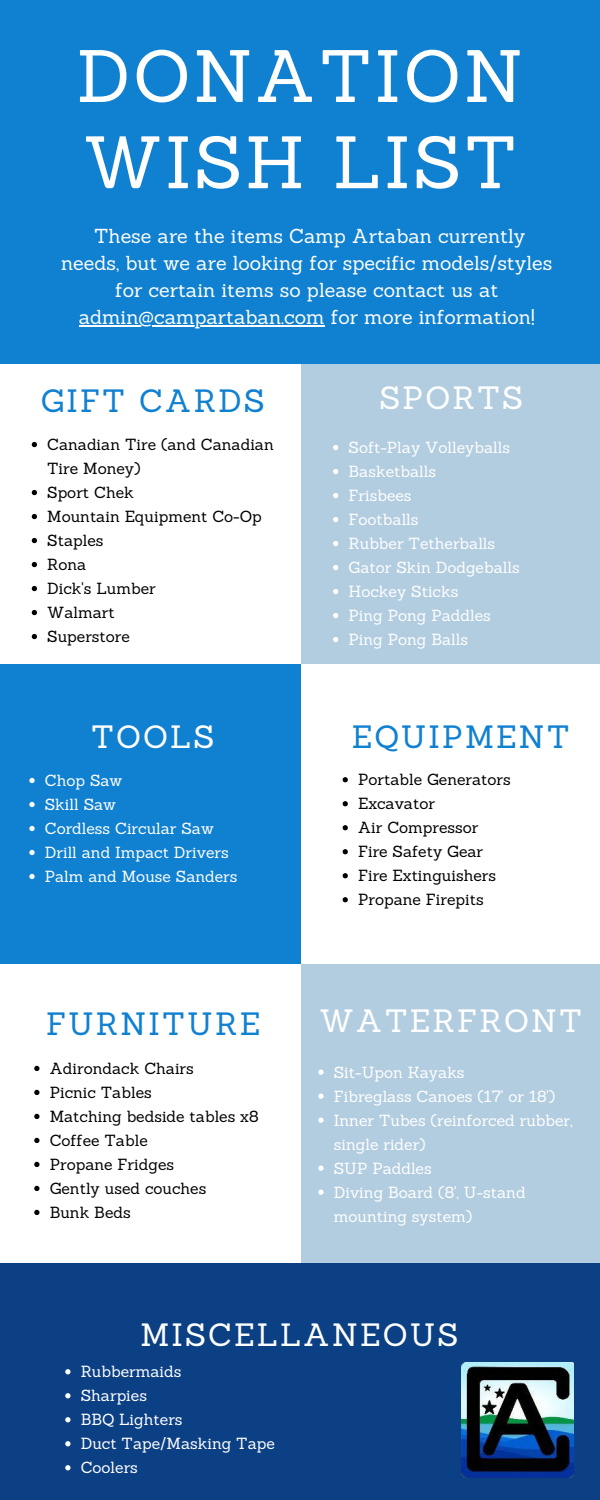
<style>
.page{position:relative;width:600px;height:1500px;background:#1080d1}
.page>*{position:absolute;margin:0;border:0;box-sizing:border-box;transform-origin:0 0}
.t1{font:72.3px/86.2px "Sanchez";letter-spacing:.04em;color:#fff}
.t2{font:31.4px "Sanchez";letter-spacing:.07em;color:#fff}
.t3{font:31.4px "Sanchez";letter-spacing:.07em;color:#1080d1}
.t4{font:19.7px/27px "Sanchez";color:#fff;text-align:center}
.t5{font:15.7px/24px "Sanchez";color:#fff}
.t6{font:15.7px/24px "Sanchez";color:#000}
</style>
<div class="page">
<div style="left:301px;top:664px;width:299px;height:300px;background:#fff"></div>
<div style="left:0;top:364px;width:600px;height:300px;background:#fff"></div>
<div style="left:2px;top:964px;width:598px;height:300px;background:#b3cde0"></div>
<div style="left:301px;top:364px;width:299px;height:300px;background:#b3cde0"></div>
<div style="left:0;top:964px;width:301px;height:300px;background:#fff"></div>
<hr style="left:79px;top:326px;width:246px;height:1px;background:#fff">
<svg style="left:32px;top:442px;width:5px;height:5px"></svg>
<svg style="left:32px;top:490px;width:5px;height:5px"></svg>
<svg style="left:32px;top:514px;width:5px;height:5px"></svg>
<svg style="left:32px;top:538px;width:5px;height:5px"></svg>
<svg style="left:32px;top:562px;width:5px;height:5px"></svg>
<svg style="left:32px;top:586px;width:5px;height:5px"></svg>
<svg style="left:32px;top:610px;width:5px;height:5px"></svg>
<svg style="left:32px;top:634px;width:5px;height:5px"></svg>
<svg style="left:333px;top:445px;width:5px;height:5px"></svg>
<svg style="left:333px;top:469px;width:5px;height:5px"></svg>
<svg style="left:333px;top:493px;width:5px;height:5px"></svg>
<svg style="left:333px;top:517px;width:5px;height:5px"></svg>
<svg style="left:333px;top:541px;width:5px;height:5px"></svg>
<svg style="left:333px;top:565px;width:5px;height:5px"></svg>
<svg style="left:333px;top:589px;width:5px;height:5px"></svg>
<svg style="left:333px;top:613px;width:5px;height:5px"></svg>
<svg style="left:333px;top:637px;width:5px;height:5px"></svg>
<div style="left:0;top:1264px;width:600px;height:236px;background:#0c4084"></div>
<svg style="left:65px;top:1369px;width:5px;height:5px"></svg>
<svg style="left:65px;top:1393px;width:5px;height:5px"></svg>
<svg style="left:65px;top:1417px;width:5px;height:5px"></svg>
<svg style="left:65px;top:1441px;width:5px;height:5px"></svg>
<svg style="left:65px;top:1465px;width:5px;height:5px"></svg>
<img style="left:461px;top:1362px;width:112px;height:115px">
<svg style="left:29px;top:778px;width:6px;height:5px"></svg>
<svg style="left:29px;top:802px;width:6px;height:5px"></svg>
<svg style="left:29px;top:826px;width:6px;height:5px"></svg>
<svg style="left:29px;top:850px;width:6px;height:5px"></svg>
<svg style="left:29px;top:874px;width:6px;height:5px"></svg>
<svg style="left:343px;top:777px;width:5px;height:5px"></svg>
<svg style="left:343px;top:801px;width:5px;height:5px"></svg>
<svg style="left:343px;top:825px;width:5px;height:5px"></svg>
<svg style="left:343px;top:849px;width:5px;height:5px"></svg>
<svg style="left:343px;top:873px;width:5px;height:5px"></svg>
<svg style="left:343px;top:897px;width:5px;height:5px"></svg>
<svg style="left:318px;top:1070px;width:6px;height:5px"></svg>
<svg style="left:318px;top:1094px;width:6px;height:5px"></svg>
<svg style="left:318px;top:1118px;width:6px;height:5px"></svg>
<svg style="left:318px;top:1166px;width:6px;height:5px"></svg>
<svg style="left:318px;top:1190px;width:6px;height:5px"></svg>
<svg style="left:34px;top:1066px;width:6px;height:5px"></svg>
<svg style="left:34px;top:1090px;width:6px;height:5px"></svg>
<svg style="left:34px;top:1114px;width:6px;height:5px"></svg>
<svg style="left:34px;top:1138px;width:6px;height:5px"></svg>
<svg style="left:34px;top:1162px;width:6px;height:5px"></svg>
<svg style="left:34px;top:1186px;width:6px;height:5px"></svg>
<svg style="left:34px;top:1210px;width:6px;height:5px"></svg>
<p class="t1" style="left:77px;top:32px;width:448px">DONATION<br>WISH LIST</p>
<p class="t4" style="left:61px;top:222px;width:493px">These are the items Camp Artaban currently needs, but we are looking for specific models/styles for certain items so please contact us at admin@campartaban.com for more information!</p>
<p class="t3" style="left:41px;top:380px;width:226px">GIFT CARDS</p>
<p class="t6" style="left:47px;top:432px;width:228px">Canadian Tire (and Canadian<br>Tire Money)</p>
<p class="t6" style="left:47px;top:480px;width:88px">Sport Chek</p>
<p class="t6" style="left:47px;top:504px;width:216px">Mountain Equipment Co-Op</p>
<p class="t6" style="left:47px;top:528px;width:58px">Staples</p>
<p class="t6" style="left:47px;top:552px;width:41px">Rona</p>
<p class="t6" style="left:47px;top:576px;width:110px">Dick's Lumber</p>
<p class="t6" style="left:47px;top:600px;width:69px">Walmart</p>
<p class="t6" style="left:47px;top:624px;width:84px">Superstore</p>
<p class="t2" style="left:91px;top:717px;width:125px">TOOLS</p>
<p class="t5" style="left:45px;top:768px;width:79px">Chop Saw</p>
<p class="t5" style="left:45px;top:792px;width:73px">Skill Saw</p>
<p class="t5" style="left:45px;top:816px;width:171px">Cordless Circular Saw</p>
<p class="t5" style="left:45px;top:840px;width:185px">Drill and Impact Drivers</p>
<p class="t5" style="left:45px;top:864px;width:194px">Palm and Mouse Sanders</p>
<p class="t2" style="left:379px;top:377px;width:145px">SPORTS</p>
<p class="t5" style="left:349px;top:435px;width:163px">Soft-Play Volleyballs</p>
<p class="t5" style="left:349px;top:459px;width:89px">Basketballs</p>
<p class="t5" style="left:349px;top:483px;width:65px">Frisbees</p>
<p class="t5" style="left:349px;top:507px;width:71px">Footballs</p>
<p class="t5" style="left:349px;top:531px;width:148px">Rubber Tetherballs</p>
<p class="t5" style="left:349px;top:555px;width:173px">Gator Skin Dodgeballs</p>
<p class="t5" style="left:349px;top:579px;width:111px">Hockey Sticks</p>
<p class="t5" style="left:349px;top:603px;width:144px">Ping Pong Paddles</p>
<p class="t5" style="left:349px;top:627px;width:121px">Ping Pong Balls</p>
<p class="t3" style="left:352px;top:717px;width:219px">EQUIPMENT</p>
<p class="t6" style="left:358px;top:768px;width:154px">Portable Generators</p>
<p class="t6" style="left:358px;top:792px;width:78px">Excavator</p>
<p class="t6" style="left:358px;top:816px;width:122px">Air Compressor</p>
<p class="t6" style="left:358px;top:840px;width:127px">Fire Safety Gear</p>
<p class="t6" style="left:358px;top:864px;width:140px">Fire Extinguishers</p>
<p class="t6" style="left:358px;top:888px;width:127px">Propane Firepits</p>
<p class="t3" style="left:46px;top:1004px;width:216px">FURNITURE</p>
<p class="t2" style="left:320px;top:1000px;width:264px">WATERFRONT</p>
<p class="t6" style="left:50px;top:1056px;width:146px">Adirondack Chairs</p>
<p class="t6" style="left:50px;top:1080px;width:104px">Picnic Tables</p>
<p class="t6" style="left:50px;top:1104px;width:210px">Matching bedside tables x8</p>
<p class="t6" style="left:50px;top:1128px;width:100px">Coffee Table</p>
<p class="t6" style="left:50px;top:1152px;width:126px">Propane Fridges</p>
<p class="t6" style="left:50px;top:1176px;width:158px">Gently used couches</p>
<p class="t6" style="left:50px;top:1200px;width:82px">Bunk Beds</p>
<p class="t5" style="left:334px;top:1060px;width:132px">Sit-Upon Kayaks</p>
<p class="t5" style="left:334px;top:1084px;width:223px">Fibreglass Canoes (17' or 18')</p>
<p class="t5" style="left:334px;top:1108px;width:240px">Inner Tubes (reinforced rubber, single rider)</p>
<p class="t5" style="left:334px;top:1156px;width:99px">SUP Paddles</p>
<p class="t5" style="left:334px;top:1180px;width:193px">Diving Board (8', U-stand mounting system)</p>
<p class="t2" style="left:141px;top:1314px;width:320px">MISCELLANEOUS</p>
<p class="t5" style="left:81px;top:1360px;width:102px">Rubbermaids</p>
<p class="t5" style="left:81px;top:1384px;width:68px">Sharpies</p>
<p class="t5" style="left:81px;top:1408px;width:103px">BBQ Lighters</p>
<p class="t5" style="left:81px;top:1432px;width:196px">Duct Tape/Masking Tape</p>
<p class="t5" style="left:81px;top:1456px;width:59px">Coolers</p>
</div>
